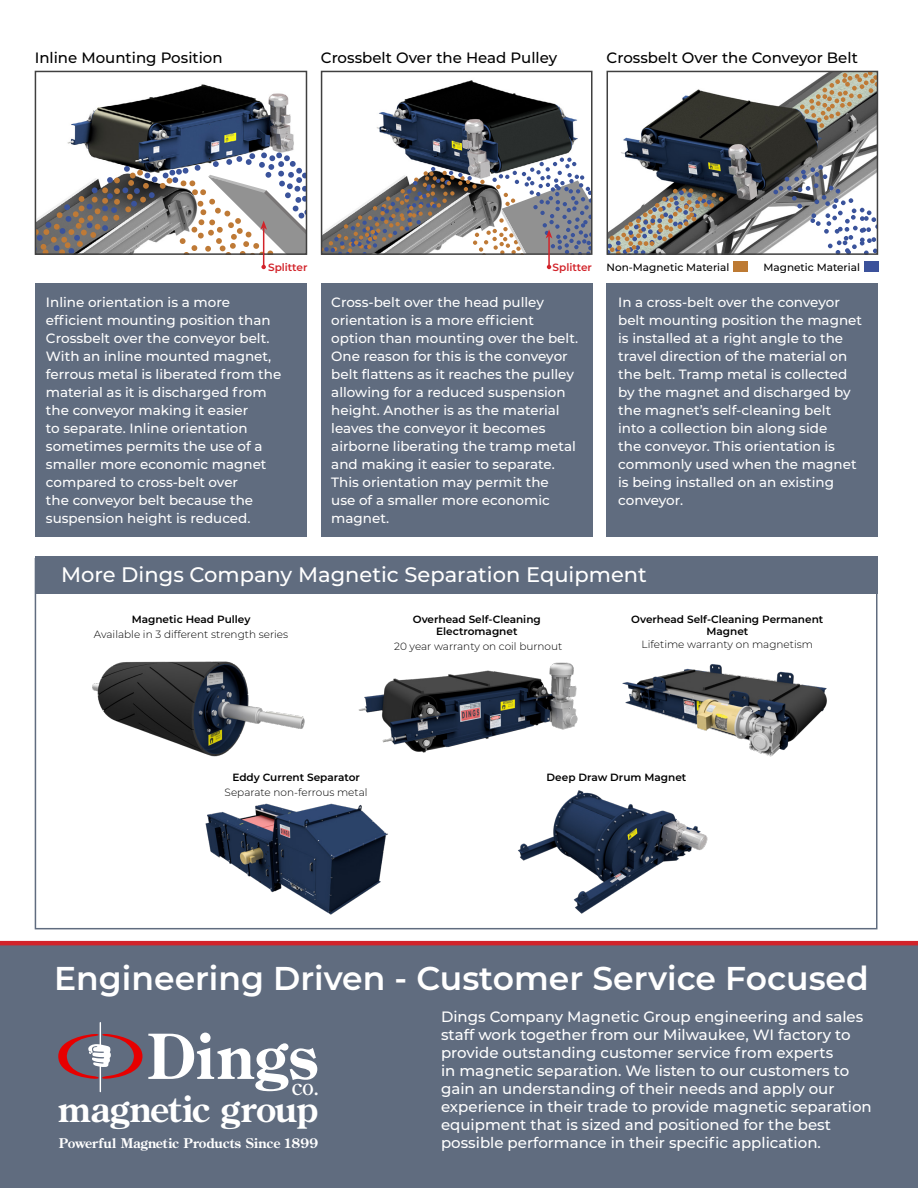
<style>
.page{position:relative;width:918px;height:1188px;background:#fff}
.page>*{position:absolute;margin:0;border:0;box-sizing:border-box;transform-origin:0 0}
.t1{font:700 61.8px "Century Old Style Std";letter-spacing:.005em;color:#fff}
.t2{font:700 35.7px "Century Old Style Std";letter-spacing:-.015em;color:#fff}
.t3{font:600 33px "Montserrat";color:#fff}
.t4{font:22.65px "Century Old Style Std";color:#fff}
.t5{font:500 21px "Montserrat";color:#fff}
.t6{font:500 15px/18px "Montserrat";color:#fff}
.t7{font:500 15px "Montserrat";color:#000}
.t8{font:500 13.5px/18px "Montserrat";color:#fff}
.t9{font:700 13.35px "Century Old Style Std";color:#fff}
.t10{font:600 10.5px/12.6px "Montserrat";color:#000;text-align:center}
.t11{font:300 10.5px "Montserrat";color:#000}
.t12{font:500 10.5px "Montserrat";color:#000}
.t13{font:600 10.5px "Montserrat";color:#d2232a}
</style>
<div class="page">
<div style="left:0;top:944px;width:918px;height:244px;background:#606c7f"></div>
<img style="left:358px;top:662px;width:220px;height:91px">
<hr style="left:0;top:941px;width:918px;height:4px;background:#d2232a">
<svg style="left:58px;top:1022px;width:85px;height:70px"></svg>
<div style="left:35px;top:556px;width:843px;height:38px;background:#606c7f"></div>
<img style="left:518px;top:790px;width:190px;height:124px">
<img style="left:92px;top:661px;width:213px;height:96px">
<img style="left:205px;top:803px;width:183px;height:112px">
<img style="left:622px;top:664px;width:205px;height:93px">
<img style="left:67px;top:84px;width:227px;height:68px">
<div style="left:35px;top:71px;width:272px;height:184px;border:2px solid #404040"></div>
<img style="left:377px;top:80px;width:201px;height:77px">
<div style="left:321px;top:71px;width:272px;height:184px;border:2px solid #404040"></div>
<img style="left:621px;top:89px;width:254px;height:163px">
<svg style="left:800px;top:74px;width:75px;height:54px;background:#9d9684"></svg>
<svg style="left:610px;top:188px;width:114px;height:64px"></svg>
<svg style="left:773px;top:165px;width:102px;height:87px"></svg>
<div style="left:607px;top:71px;width:271px;height:184px;border:2px solid #404040"></div>
<div style="left:35px;top:283px;width:271px;height:253px;background:#606c7f"></div>
<div style="left:607px;top:283px;width:271px;height:253px;background:#606c7f"></div>
<div style="left:321px;top:283px;width:271px;height:253px;background:#606c7f"></div>
<hr style="left:548px;top:236px;width:2px;height:31px;background:#d2232a">
<svg style="left:547px;top:265px;width:4px;height:4px"></svg>
<svg style="left:322px;top:157px;width:270px;height:97px"></svg>
<hr style="left:263px;top:227px;width:1px;height:40px;background:#d2232a">
<svg style="left:261px;top:265px;width:5px;height:4px"></svg>
<svg style="left:35px;top:152px;width:271px;height:102px"></svg>
<div style="left:864px;top:261px;width:14px;height:11px;background:#3c529b"></div>
<div style="left:734px;top:261px;width:14px;height:11px;background:#bd7a33"></div>
<p class="t7" style="left:35px;top:47px;width:189px">Inline Mounting Position</p>
<p class="t7" style="left:321px;top:47px;width:238px">Crossbelt Over the Head Pulley</p>
<p class="t7" style="left:607px;top:47px;width:253px">Crossbelt Over the Conveyor Belt</p>
<p class="t13" style="left:268px;top:260px;width:41px">Splitter</p>
<p class="t13" style="left:553px;top:260px;width:41px">Splitter</p>
<p class="t12" style="left:607px;top:260px;width:124px">Non-Magnetic Material</p>
<p class="t12" style="left:763px;top:260px;width:98px">Magnetic Material</p>
<p class="t8" style="left:46px;top:293px;width:237px">Inline orientation is a more efficient mounting position than<br>Crossbelt over the conveyor belt.<br>With an inline mounted magnet, ferrous metal is liberated from the material as it is discharged from the conveyor making it easier<br>to separate. Inline orientation sometimes permits the use of a smaller more economic magnet compared to cross-belt over<br>the conveyor belt because the suspension height is reduced.</p>
<p class="t8" style="left:618px;top:293px;width:245px">In a cross-belt over the conveyor belt mounting position the magnet is installed at a right angle to the travel direction of the material on the belt. Tramp metal is collected by the magnet and discharged by the magnet’s self-cleaning belt<br>into a collection bin along side<br>the conveyor. This orientation is commonly used when the magnet is being installed on an existing conveyor.</p>
<p class="t8" style="left:331px;top:293px;width:249px">Cross-belt over the head pulley orientation is a more efficient option than mounting over the belt.<br>One reason for this is the conveyor belt flattens as it reaches the pulley allowing for a reduced suspension height. Another is as the material leaves the conveyor it becomes airborne liberating the tramp metal and making it easier to separate.<br>This orientation may permit the<br>use of a smaller more economic magnet.</p>
<h3 class="t5" style="left:61px;top:560px;width:587px">More Dings Company Magnetic Separation Equipment</h3>
<p class="t10" style="left:132px;top:612px;width:120px">Magnetic Head Pulley</p>
<p class="t11" style="left:94px;top:627px;width:196px">Available in 3 different strength series</p>
<p class="t10" style="left:413px;top:612px;width:130px">Overhead Self-Cleaning<br>Electromagnet</p>
<p class="t11" style="left:394px;top:639px;width:170px">20 year warranty on coil burnout</p>
<p class="t10" style="left:631px;top:612px;width:194px">Overhead Self-Cleaning Permanent<br>Magnet</p>
<p class="t11" style="left:642px;top:637px;width:173px">Lifetime warranty on magnetism</p>
<p class="t10" style="left:232px;top:771px;width:129px">Eddy Current Separator</p>
<p class="t11" style="left:225px;top:785px;width:145px">Separate non-ferrous metal</p>
<p class="t10" style="left:547px;top:771px;width:141px">Deep Draw Drum Magnet</p>
<h3 class="t3" style="left:54px;top:955px;width:816px">Engineering Driven - Customer Service Focused</h3>
<p class="t6" style="left:441px;top:1007px;width:432px">Dings Company Magnetic Group engineering and sales staff work together from our Milwaukee, WI factory to provide outstanding customer service from experts<br>in magnetic separation. We listen to our customers to gain an understanding of their needs and apply our experience in their trade to provide magnetic separation equipment that is sized and positioned for the best possible performance in their specific application.</p>
<h1 class="t1" style="left:147px;top:1016px;width:173px">Dings</h1>
<h3 class="t4" style="left:292px;top:1072px;width:29px">co.</h3>
<h2 class="t2" style="left:58px;top:1086px;width:262px">magnetic group</h2>
<p class="t9" style="left:59px;top:1134px;width:261px">Powerful Magnetic Products Since 1899</p>
</div>
